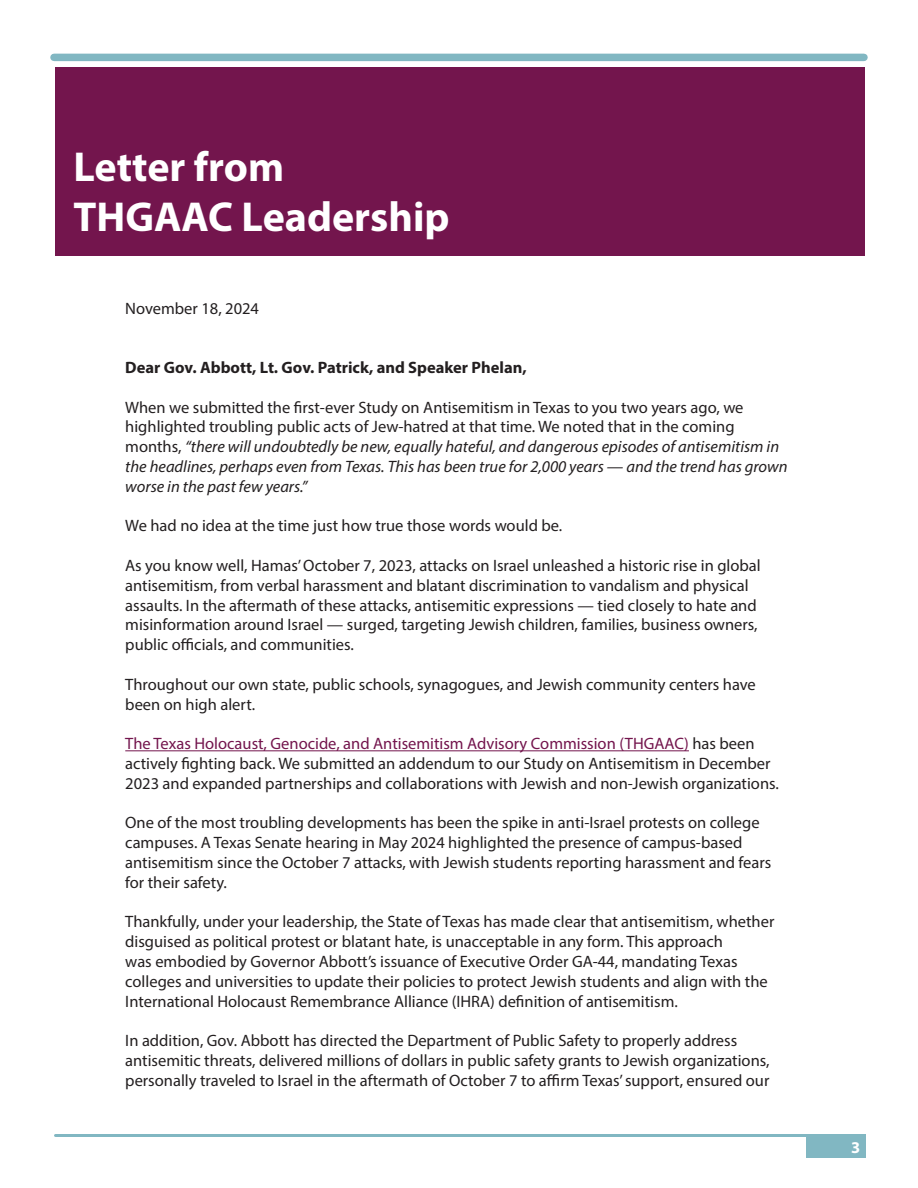
<style>
.page{position:relative;width:918px;height:1188px;background:#fff}
.page>*{position:absolute;margin:0;border:0;box-sizing:border-box;transform-origin:0 0}
.t1{font:700 42px/50.4px "Myriad Pro";color:#fff}
.t2{font:16.5px/19.8px "Myriad Pro";color:#231f20}
.t3{font:italic 16.5px/19.8px "Myriad Pro";color:#231f20}
.t4{font:700 16.5px "Myriad Pro";color:#231f20}
.t5{font:700 16.5px "Myriad Pro";color:#fff}
.s1{font-style:normal}
.s2{color:#73154d}
</style>
<div class="page">
<div style="left:54px;top:54px;width:810px;height:7px;background:#81b7c2"></div>
<div style="left:55px;top:67px;width:810px;height:188px;background:#73154d"></div>
<hr style="left:125px;top:750px;width:564px;height:1px;background:#73154d">
<hr style="left:56px;top:1134px;width:806px;height:3px;background:#81b7c2">
<div style="left:807px;top:1134px;width:59px;height:24px;background:#81b7c2"></div>
<h1 class="t1" style="left:74px;top:140px;width:378px">Letter from<br>THGAAC Leadership</h1>
<p class="t2" style="left:125px;top:298px;width:135px">November 18, 2024</p>
<p class="t4" style="left:125px;top:357px;width:403px">Dear Gov. Abbott, Lt. Gov. Patrick, and Speaker Phelan,</p>
<p class="t3" style="left:125px;top:397px;width:664px"><span class="s1">When we submitted the first-ever Study on Antisemitism in Texas to you two years ago, we highlighted troubling public acts of Jew-hatred at that time. We noted that in the coming months,</span> “there will undoubtedly be new, equally hateful, and dangerous episodes of antisemitism in the headlines, perhaps even from Texas. This has been true for 2,000 years — and the trend has grown worse in the past few years.”</p>
<p class="t2" style="left:125px;top:516px;width:439px">We had no idea at the time just how true those words would be.</p>
<p class="t2" style="left:125px;top:555px;width:637px">As you know well, Hamas’ October 7, 2023, attacks on Israel unleashed a historic rise in global antisemitism, from verbal harassment and blatant discrimination to vandalism and physical assaults. In the aftermath of these attacks, antisemitic expressions — tied closely to hate and misinformation around Israel — surged, targeting Jewish children, families, business owners, public officials, and communities.</p>
<p class="t2" style="left:125px;top:674px;width:632px">Throughout our own state, public schools, synagogues, and Jewish community centers have been on high alert.</p>
<p class="t2" style="left:125px;top:733px;width:655px"><span class="s2">The Texas Holocaust, Genocide, and Antisemitism Advisory Commission (THGAAC)</span> has been actively fighting back. We submitted an addendum to our Study on Antisemitism in December<br>2023 and expanded partnerships and collaborations with Jewish and non-Jewish organizations.</p>
<p class="t2" style="left:125px;top:813px;width:648px">One of the most troubling developments has been the spike in anti-Israel protests on college campuses. A Texas Senate hearing in May 2024 highlighted the presence of campus-based antisemitism since the October 7 attacks, with Jewish students reporting harassment and fears for their safety.</p>
<p class="t2" style="left:125px;top:912px;width:651px">Thankfully, under your leadership, the State of Texas has made clear that antisemitism, whether disguised as political protest or blatant hate, is unacceptable in any form. This approach<br>was embodied by Governor Abbott’s issuance of Executive Order GA-44, mandating Texas colleges and universities to update their policies to protect Jewish students and align with the International Holocaust Remembrance Alliance (IHRA) definition of antisemitism.</p>
<p class="t2" style="left:125px;top:1030px;width:646px">In addition, Gov. Abbott has directed the Department of Public Safety to properly address antisemitic threats, delivered millions of dollars in public safety grants to Jewish organizations, personally traveled to Israel in the aftermath of October 7 to affirm Texas’ support, ensured our</p>
<p class="t5" style="left:851px;top:1136px;width:11px">3</p>
</div>
